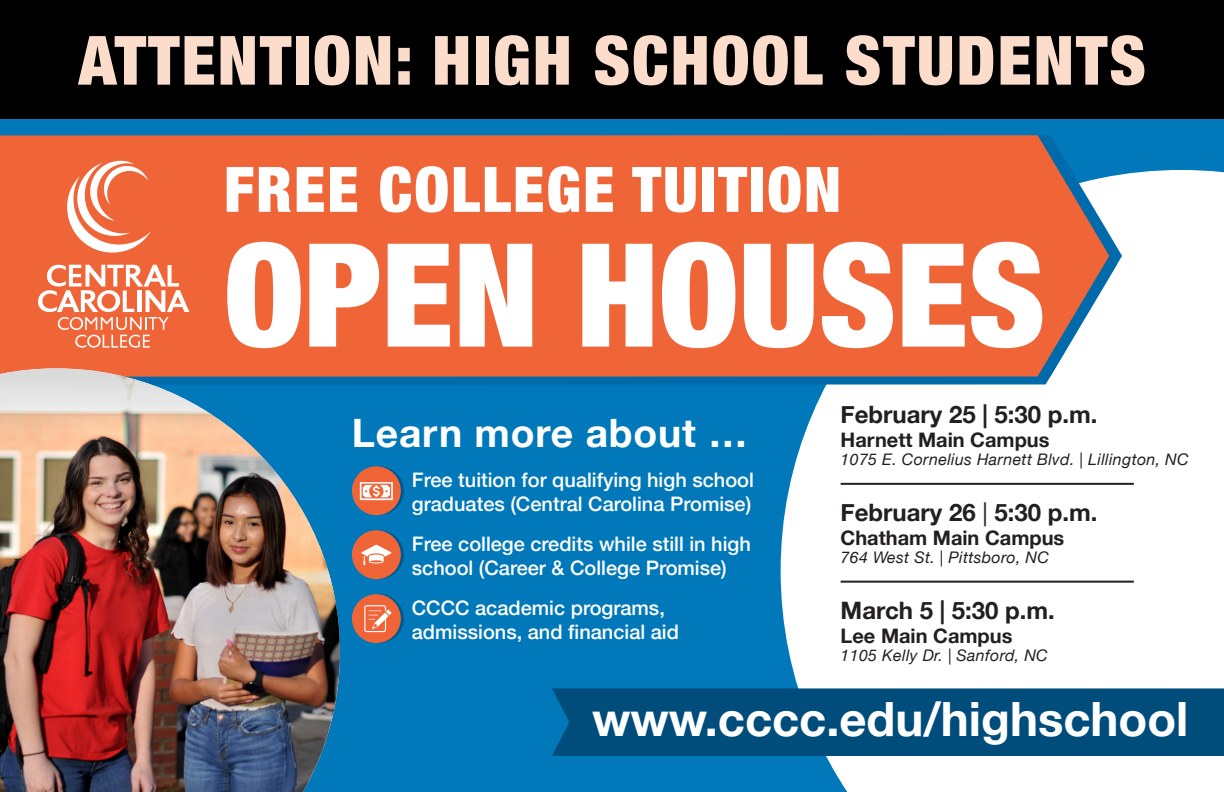
<style>
.page{position:relative;width:1224px;height:792px;background:#fff}
.page>*{position:absolute;margin:0;border:0;box-sizing:border-box;transform-origin:0 0}
.t1{font:900 condensed 144px "Helvetica Neue";color:#fff}
.t2{font:900 condensed 68px "Helvetica Neue";letter-spacing:.03em;color:#fcdcca}
.t3{font:900 condensed 62.8px "Helvetica Neue";letter-spacing:.03em;color:#fff}
.t4{font:700 47.2px "Helvetica Neue";color:#fff}
.t5{font:700 39.2px "Helvetica Neue";letter-spacing:.02em;color:#fff}
.t6{font:700 24px "Helvetica Neue";color:#231f20}
.t7{font:500 20px "Helvetica Neue";color:#fff}
.t8{font:700 20px "Helvetica Neue";color:#231f20}
.t9{font:italic 16px "Helvetica Neue";letter-spacing:.02em;color:#231f20}
.s1{font-weight:400;font-style:italic}
</style>
<div class="page">
<div style="left:0;top:118px;width:1224px;height:674px;background:#0078b9"></div>
<div style="left:781px;top:170px;width:443px;height:622px;background:#fff"></div>
<div style="left:0;top:0;width:1224px;height:118px;background:#000"></div>
<svg style="left:340px;top:170px;width:777px;height:215px;fill:#006aab"></svg>
<div style="left:0;top:135px;width:1109px;height:242px;background:#ef6538"></div>
<svg style="left:67px;top:161px;width:84px;height:92px;background:#f39171"></svg>
<svg style="left:38px;top:265px;width:151px;height:83px;background:#f38f6f"></svg>
<img style="left:0;top:368px;width:340px;height:424px">
<div style="left:552px;top:688px;width:672px;height:68px;background:#004d7b"></div>
<hr style="left:841px;top:483px;width:293px;height:2px;background:#231f20">
<hr style="left:841px;top:581px;width:293px;height:2px;background:#231f20">
<svg style="left:355px;top:530px;width:49px;height:49px"></svg>
<div style="left:352px;top:530px;width:49px;height:49px;background:#ef6538;border-radius:50%"></div>
<svg style="left:361px;top:545px;width:30px;height:20px"></svg>
<svg style="left:355px;top:466px;width:49px;height:49px"></svg>
<div style="left:352px;top:466px;width:49px;height:49px;background:#ef6538;border-radius:50%"></div>
<svg style="left:360px;top:482px;width:33px;height:18px"></svg>
<svg style="left:355px;top:594px;width:49px;height:49px"></svg>
<div style="left:352px;top:594px;width:49px;height:49px;background:#ef6538;border-radius:50%"></div>
<svg style="left:364px;top:605px;width:27px;height:27px"></svg>
<p class="t2" style="left:79px;top:4px;width:1069px">ATTENTION: HIGH SCHOOL STUDENTS</p>
<p class="t3" style="left:224px;top:138px;width:619px">FREE COLLEGE TUITION</p>
<p class="t1" style="left:224px;top:177px;width:823px">OPEN HOUSES</p>
<p class="t5" style="left:352px;top:402px;width:397px">Learn more about …</p>
<p class="t7" style="left:412px;top:463px;width:344px">Free tuition for qualifying high school</p>
<p class="t7" style="left:412px;top:487px;width:341px">graduates (Central Carolina Promise)</p>
<p class="t7" style="left:412px;top:527px;width:341px">Free college credits while still in high</p>
<p class="t7" style="left:412px;top:551px;width:316px">school (Career &amp; College Promise)</p>
<p class="t7" style="left:412px;top:591px;width:255px">CCCC academic programs,</p>
<p class="t7" style="left:412px;top:615px;width:269px">admissions, and financial aid</p>
<p class="t6" style="left:841px;top:396px;width:258px">February 25 | 5:30 p.m.</p>
<p class="t8" style="left:841px;top:424px;width:210px">Harnett Main Campus</p>
<p class="t9" style="left:841px;top:448px;width:350px">1075 E. Cornelius Harnett Blvd. | Lillington, NC</p>
<p class="t6" style="left:841px;top:494px;width:258px">February 26 <span class="s1">|</span> 5:30 p.m.</p>
<p class="t8" style="left:841px;top:522px;width:225px">Chatham Main Campus</p>
<p class="t9" style="left:841px;top:546px;width:210px">764 West St. | Pittsboro, NC</p>
<p class="t6" style="left:841px;top:592px;width:216px">March 5 | 5:30 p.m.</p>
<p class="t8" style="left:841px;top:620px;width:173px">Lee Main Campus</p>
<p class="t9" style="left:841px;top:644px;width:209px">1105 Kelly Dr. | Sanford, NC</p>
<p class="t4" style="left:592px;top:683px;width:598px">www.cccc.edu/highschool</p>
</div>
